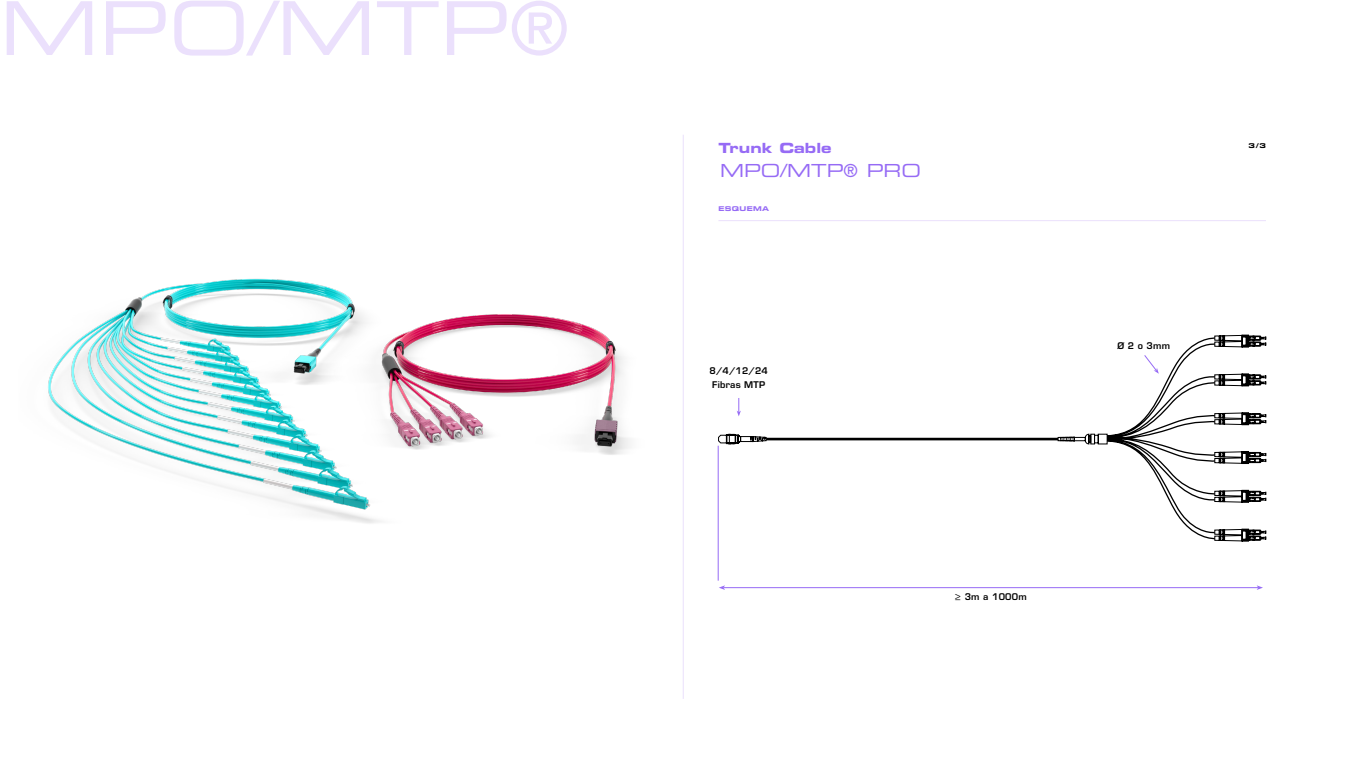
<style>
.page{position:relative;width:1366px;height:768px;background:#fff}
.page>*{position:absolute;margin:0;border:0;box-sizing:border-box;transform-origin:0 0}
.t1{font:74.2px "Eurostile LT Std Ex 2";color:#ebe0fc}
.t2{font:18px "Eurostile LT Std Ex 2";color:#966bf5}
.t3{font:14px "Eurostile LT Std Bold Ex 2";color:#966bf5}
.t4{font:600 9px/14px "Eurostile LT Std";letter-spacing:.025em;color:#000}
.t5{font:700 expanded 7px "Eurostile Next LT Pro";letter-spacing:.05em;color:#966bf5}
.t6{font:700 expanded 7px "Eurostile Next LT Pro";color:#000}
</style>
<div class="page">
<hr style="left:683px;top:135px;width:1px;height:564px;background:#ebe0fc">
<img style="left:48px;top:278px;width:334px;height:245px">
<img style="left:324px;top:278px;width:306px;height:192px">
<hr style="left:723px;top:587px;width:535px;height:1px;background:#966bf5">
<svg style="left:719px;top:585px;width:6px;height:5px"></svg>
<svg style="left:1257px;top:585px;width:6px;height:5px"></svg>
<hr style="left:718px;top:446px;width:1px;height:135px;background:#966bf5">
<svg style="left:1058px;top:335px;width:208px;height:206px"></svg>
<hr style="left:766px;top:438px;width:292px;height:2px;background:#000">
<svg style="left:718px;top:434px;width:48px;height:10px"></svg>
<hr style="left:718px;top:220px;width:548px;height:1px;background:#ebe0fc">
<svg style="left:737px;top:398px;width:4px;height:18px"></svg>
<h1 class="t1" style="left:0;top:-22px;width:570px">MPO/MTP®</h1>
<h3 class="t3" style="left:718px;top:138px;width:115px">Trunk Cable</h3>
<h2 class="t2" style="left:720px;top:158px;width:202px">MPO/MTP® PRO</h2>
<p class="t5" style="left:718px;top:205px;width:52px">ESQUEMA</p>
<p class="t4" style="left:710px;top:363px;width:60px">8/4/12/24<br>Fibras MTP</p>
<p class="t4" style="left:955px;top:590px;width:73px">≥ 3m a 1000m</p>
<p class="t4" style="left:1117px;top:338px;width:54px">Ø 2 o 3mm</p>
<p class="t6" style="left:1249px;top:141px;width:19px">3/3</p>
</div>
